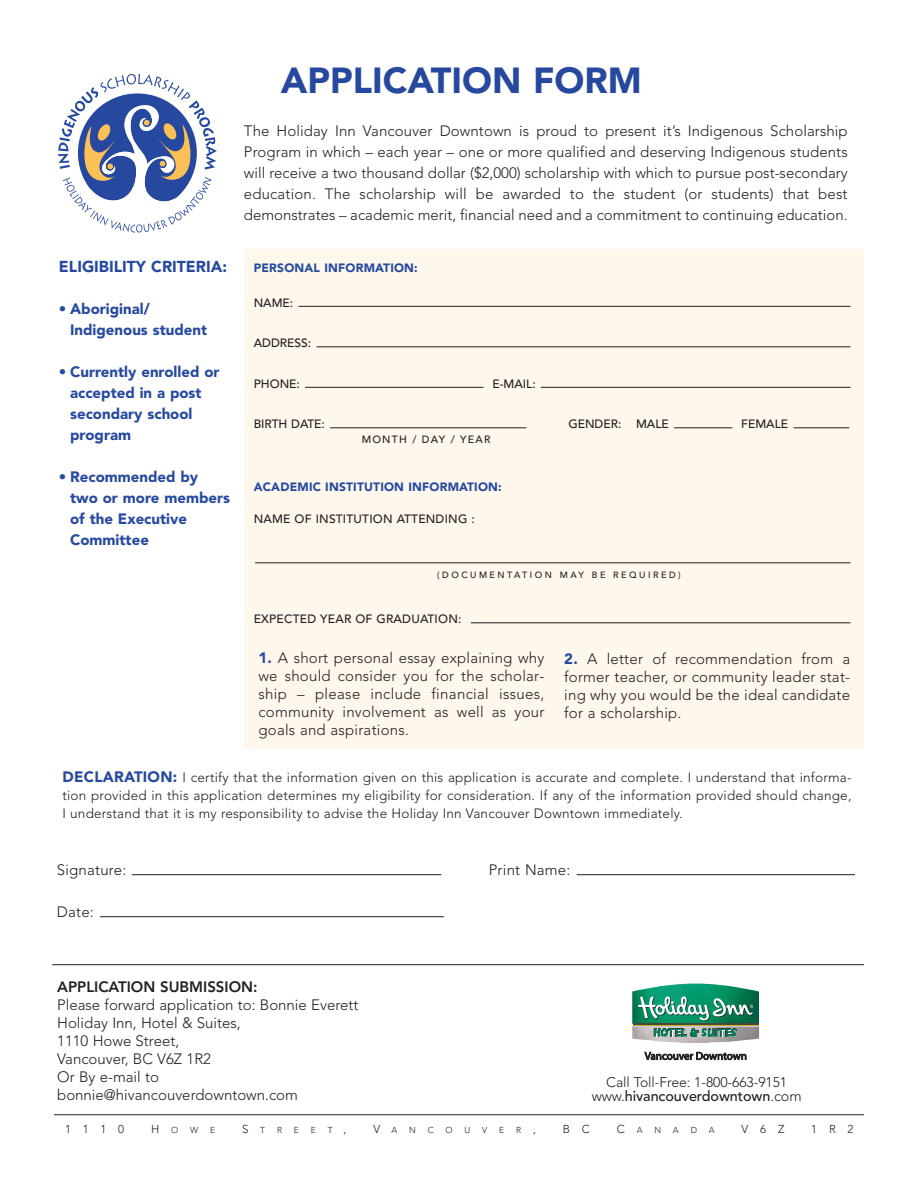
<style>
.page{position:relative;width:918px;height:1188px;background:#fff}
.page>*{position:absolute;margin:0;border:0;box-sizing:border-box;transform-origin:0 0}
.t1{font:900 36px "Avenir";color:#26499f}
.t2{font:900 15.75px "Avenir";color:#26499f}
.t3{font:300 15px/18px "Avenir";color:#231f20;text-align:justify}
.t4{font:900 15px/21px "Avenir";color:#26499f}
.t5{font:800 15px "Avenir";color:#231f20}
.t6{font:500 14.4px "Avenir";letter-spacing:-.005em;color:#231f20}
.t7{font:300 13.95px "Avenir";letter-spacing:-.005em;color:#231f20}
.t8{font:300 13.5px/18px "Avenir";letter-spacing:.015em;color:#231f20;text-align:justify}
.t9{font:500 12px "Avenir";letter-spacing:.015em;color:#231f20}
.t10{font:900 12px "Avenir";letter-spacing:.02em;color:#26499f}
.t11{font:300 11.4px "Avenir";letter-spacing:1.035em;color:#231f20}
.t12{font:500 10.5px "Avenir";letter-spacing:.11em;color:#231f20}
.t13{font:500 9px "Avenir";letter-spacing:.28em;color:#231f20}
.t14{font:300 8.55px "Avenir";color:#231f20}
.s1{font-weight:900;color:#26499f}
.s2{font-weight:900;font-size:15px;color:#26499f}
.s3{font-weight:300}
.s4{font-size:8.55px}
.s5{font-size:11.4px}
</style>
<div class="page">
<div style="left:244px;top:250px;width:620px;height:499px;background:#fef7ec"></div>
<hr style="left:471px;top:623px;width:379px;height:1px;background:#231f20">
<hr style="left:255px;top:563px;width:595px;height:1px;background:#231f20">
<hr style="left:793px;top:428px;width:56px;height:1px;background:#231f20">
<hr style="left:674px;top:428px;width:58px;height:1px;background:#231f20">
<hr style="left:330px;top:428px;width:196px;height:1px;background:#231f20">
<hr style="left:541px;top:387px;width:309px;height:1px;background:#231f20">
<hr style="left:305px;top:387px;width:179px;height:1px;background:#231f20">
<hr style="left:316px;top:347px;width:534px;height:1px;background:#231f20">
<hr style="left:298px;top:306px;width:552px;height:1px;background:#231f20">
<svg style="left:58px;top:74px;width:159px;height:159px"></svg>
<hr style="left:54px;top:1114px;width:810px;height:1px;background:#231f20">
<hr style="left:52px;top:964px;width:812px;height:1px;background:#231f20">
<svg style="left:645px;top:1052px;width:101px;height:9px"></svg>
<svg style="left:632px;top:984px;width:127px;height:59px"></svg>
<hr style="left:100px;top:916px;width:344px;height:1px;background:#231f20">
<hr style="left:577px;top:874px;width:278px;height:1px;background:#231f20">
<hr style="left:132px;top:874px;width:309px;height:1px;background:#231f20">
<h1 class="t1" style="left:281px;top:66px;width:362px">APPLICATION FORM</h1>
<p class="t3" style="left:244px;top:121px;width:605px;line-height:21px">The Holiday Inn Vancouver Downtown is proud to present it’s Indigenous Scholarship Program in which – each year – one or more qualified and deserving Indigenous students will receive a two thousand dollar ($2,000) scholarship with which to pursue post-secondary education. The scholarship will be awarded to the student (or students) that best demonstrates – academic merit, financial need and a commitment to continuing education.</p>
<p class="t2" style="left:59px;top:260px;width:170px">ELIGIBILITY CRITERIA:</p>
<p class="t4" style="left:70px;top:300px;width:139px;text-indent:-11px">• Aboriginal/<br>Indigenous student</p>
<p class="t4" style="left:70px;top:363px;width:151px;text-indent:-11px">• Currently enrolled or accepted in a post secondary school program</p>
<p class="t4" style="left:70px;top:468px;width:162px;text-indent:-11px">• Recommended by<br>two or more members of the Executive<br>Committee</p>
<p class="t10" style="left:254px;top:263px;width:166px">PERSONAL INFORMATION:</p>
<p class="t9" style="left:254px;top:297px;width:41px">NAME:</p>
<p class="t9" style="left:254px;top:338px;width:59px">ADDRESS:</p>
<p class="t9" style="left:254px;top:378px;width:48px">PHONE:</p>
<p class="t9" style="left:492px;top:378px;width:45px">E-MAIL:</p>
<p class="t9" style="left:254px;top:419px;width:73px">BIRTH DATE:</p>
<p class="t9" style="left:568px;top:419px;width:102px">GENDER: MALE</p>
<p class="t9" style="left:741px;top:419px;width:49px">FEMALE</p>
<p class="t12" style="left:362px;top:435px;width:130px">MONTH / DAY / YEAR</p>
<p class="t10" style="left:254px;top:482px;width:250px">ACADEMIC INSTITUTION INFORMATION:</p>
<p class="t9" style="left:254px;top:513px;width:223px">NAME OF INSTITUTION ATTENDING :</p>
<p class="t13" style="left:437px;top:571px;width:245px">(DOCUMENTATION MAY BE REQUIRED)</p>
<p class="t9" style="left:254px;top:614px;width:209px">EXPECTED YEAR OF GRADUATION:</p>
<p class="t3" style="left:259px;top:650px;width:287px"><span class="s1">1.</span> A short personal essay explaining why we should consider you for the scholar&shy;ship – please include financial issues, community involvement as well as your goals and aspirations.</p>
<p class="t3" style="left:564px;top:651px;width:287px"><span class="s1">2.</span> A letter of recommendation from a former teacher, or community leader stat&shy;ing why you would be the ideal candidate for a scholarship.</p>
<p class="t8" style="left:62px;top:769px;width:791px"><span class="s2">DECLARATION:</span> I certify that the information given on this application is accurate and complete. I understand that informa&shy;tion provided in this application determines my eligibility for consideration. If any of the information provided should change, I understand that it is my responsibility to advise the Holiday Inn Vancouver Downtown immediately.</p>
<p class="t3" style="left:57px;top:862px;width:71px">Signature:</p>
<p class="t3" style="left:489px;top:862px;width:83px">Print Name:</p>
<p class="t3" style="left:57px;top:904px;width:39px">Date:</p>
<p class="t5" style="left:57px;top:981px;width:202px">APPLICATION SUBMISSION:</p>
<p class="t3" style="left:57px;top:997px;width:303px;text-align:left">Please forward application to: Bonnie Everett<br>Holiday Inn, Hotel &amp; Suites,<br>1110 Howe Street,<br>Vancouver, BC V6Z 1R2<br>Or By e-mail to bonnie@hivancouverdowntown.com</p>
<p class="t7" style="left:606px;top:1076px;width:182px">Call Toll-Free: 1-800-663-9151</p>
<p class="t6" style="left:592px;top:1090px;width:211px"><span class="s3">www.</span>hivancouverdowntown<span class="s3">.com</span></p>
<p class="t11" style="left:65px;top:1124px;width:61px">1110</p>
<p class="t11" style="left:151px;top:1124px;width:29px">H <span class="s4">O</span></p>
<p class="t14" style="left:190px;top:1126px;width:10px">W</p>
<p class="t14" style="left:210px;top:1126px;width:7px">E</p>
<p class="t11" style="left:242px;top:1124px;width:25px">S <span class="s4">T</span></p>
<p class="t14" style="left:277px;top:1126px;width:7px">R</p>
<p class="t14" style="left:294px;top:1126px;width:7px">E</p>
<p class="t14" style="left:311px;top:1126px;width:7px">E</p>
<p class="t14" style="left:328px;top:1126px;width:20px">T <span class="s5">,</span></p>
<p class="t11" style="left:373px;top:1124px;width:26px">V <span class="s4">A</span></p>
<p class="t14" style="left:409px;top:1126px;width:8px">N</p>
<p class="t14" style="left:428px;top:1126px;width:8px">C</p>
<p class="t14" style="left:446px;top:1126px;width:9px">O</p>
<p class="t14" style="left:465px;top:1126px;width:7px">U</p>
<p class="t14" style="left:482px;top:1126px;width:7px">V</p>
<p class="t14" style="left:499px;top:1126px;width:7px">E</p>
<p class="t14" style="left:516px;top:1126px;width:21px">R <span class="s5">,</span></p>
<p class="t11" style="left:563px;top:1124px;width:29px">B C</p>
<p class="t11" style="left:617px;top:1124px;width:27px">C <span class="s4">A</span></p>
<p class="t14" style="left:654px;top:1126px;width:8px">N</p>
<p class="t14" style="left:673px;top:1126px;width:7px">A</p>
<p class="t14" style="left:691px;top:1126px;width:8px">D</p>
<p class="t14" style="left:709px;top:1126px;width:7px">A</p>
<p class="t11" style="left:742px;top:1124px;width:44px">V6Z</p>
<p class="t11" style="left:811px;top:1124px;width:44px">1R2</p>
</div>
